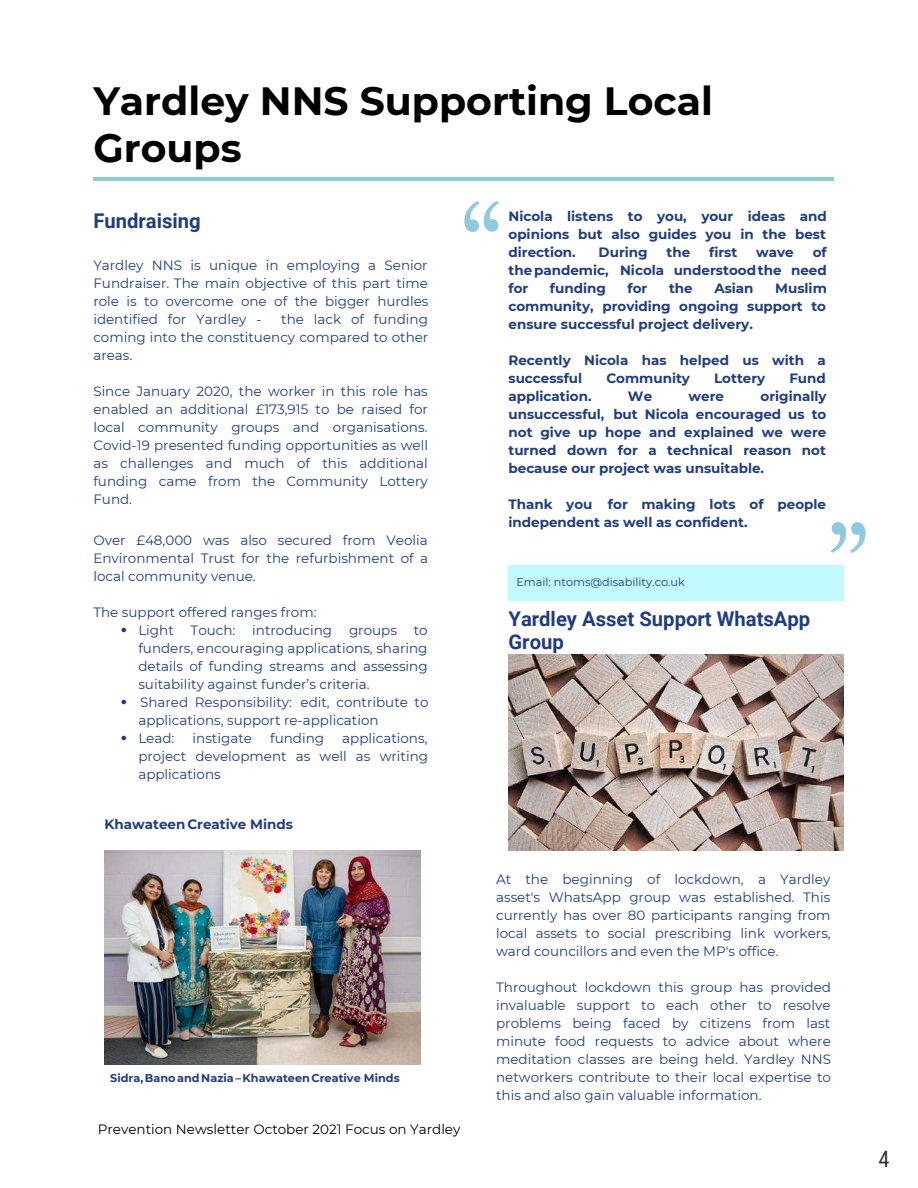
<style>
.page{position:relative;width:918px;height:1188px;background:#fff}
.page>*{position:absolute;margin:0;border:0;box-sizing:border-box;transform-origin:0 0}
.t1{font:700 39.3px/47.2px "Montserrat";color:#000}
.t2{font:22.5px "Roboto Condensed";color:#333}
.t3{font:700 20.25px/23.7px "Roboto";color:#213d80}
.t4{font:13.5px/18px "Montserrat";color:#213d80;text-align:justify}
.t5{font:700 13.5px/18px "Montserrat";color:#213d80;text-align:justify}
.t6{font:13.5px "Montserrat";color:#000}
.t7{font:700 11.25px "Montserrat";color:#213d80}
.t8{font:11.25px "Montserrat";color:#213d80}
</style>
<div class="page">
<div style="left:509px;top:565px;width:335px;height:36px;background:#c2f8ff"></div>
<hr style="left:93px;top:178px;width:741px;height:3px;background:#8fc9de">
<svg style="left:122px;top:628px;width:4px;height:4px"></svg>
<svg style="left:122px;top:700px;width:4px;height:4px"></svg>
<svg style="left:122px;top:736px;width:4px;height:4px"></svg>
<svg style="left:464px;top:201px;width:35px;height:31px"></svg>
<img style="left:105px;top:850px;width:316px;height:214px">
<img style="left:508px;top:655px;width:336px;height:195px">
<svg style="left:831px;top:522px;width:35px;height:31px"></svg>
<h1 class="t1" style="left:93px;top:75px;width:621px">Yardley NNS Supporting Local<br>Groups</h1>
<h3 class="t3" style="left:93px;top:209px;width:109px">Fundraising</h3>
<p class="t4" style="left:93px;top:256px;width:337px">Yardley NNS is unique in employing a Senior Fundraiser. The main objective of this part time role is to overcome one of the bigger hurdles identified for Yardley -</p>
<p class="t4" style="left:93px;top:310px;width:337px;text-indent:188px">the lack of funding coming into the constituency compared to other areas.</p>
<p class="t4" style="left:93px;top:382px;width:336px">Since January 2020, the worker in this role has enabled an additional £173,915 to be raised for local community groups and organisations.<br>Covid-19 presented funding opportunities as well as challenges and much of this additional funding came from the Community Lottery Fund.</p>
<p class="t4" style="left:93px;top:530px;width:336px">Over £48,000 was also secured from Veolia Environmental Trust for the refurbishment of a local community venue.</p>
<p class="t4" style="left:138px;top:602px;width:292px;text-align:left;text-indent:-45px">The support offered ranges from:<br>Light Touch: introducing groups to funders, encouraging applications, sharing details of funding streams and assessing suitability against funder’s criteria.<br>Shared Responsibility: edit, contribute to applications, support re-application<br>Lead:</p>
<p class="t4" style="left:193px;top:728px;width:61px">instigate</p>
<p class="t4" style="left:270px;top:728px;width:55px">funding</p>
<p class="t4" style="left:138px;top:728px;width:291px;text-indent:204px">applications, project development as well as writing applications</p>
<p class="t5" style="left:105px;top:815px;width:190px">Khawateen Creative Minds</p>
<p class="t7" style="left:110px;top:1070px;width:291px">Sidra, Bano and Nazia – Khawateen Creative Minds</p>
<p class="t6" style="left:98px;top:1120px;width:364px">Prevention Newsletter October 2021 Focus on Yardley</p>
<p class="t5" style="left:508px;top:206px;width:320px">Nicola listens to you, your ideas and opinions but also guides you in the best direction.</p>
<p class="t5" style="left:599px;top:242px;width:51px">During</p>
<p class="t5" style="left:667px;top:242px;width:25px">the</p>
<p class="t5" style="left:709px;top:242px;width:30px">first</p>
<p class="t5" style="left:756px;top:242px;width:39px">wave</p>
<p class="t5" style="left:508px;top:242px;width:320px;text-indent:304px">of the pandemic, Nicola understood the need for</p>
<p class="t5" style="left:508px;top:278px;width:320px;text-indent:267px">Muslim community, providing ongoing support to ensure successful project delivery.</p>
<p class="t5" style="left:508px;top:350px;width:319px">Recently Nicola has helped us with a successful</p>
<p class="t5" style="left:550px;top:278px;width:58px">funding</p>
<p class="t5" style="left:628px;top:278px;width:21px">for</p>
<p class="t5" style="left:669px;top:278px;width:25px">the</p>
<p class="t5" style="left:714px;top:278px;width:41px">Asian</p>
<p class="t5" style="left:606px;top:368px;width:85px">Community</p>
<p class="t5" style="left:714px;top:368px;width:53px">Lottery</p>
<p class="t5" style="left:789px;top:368px;width:38px">Fund</p>
<p class="t5" style="left:508px;top:386px;width:320px;text-indent:252px">originally unsuccessful, but Nicola encouraged us to not give up hope and explained we were turned down for a technical reason not because our project was unsuitable.</p>
<p class="t5" style="left:508px;top:494px;width:319px">Thank you for making lots of people independent as well as confident.</p>
<p class="t5" style="left:508px;top:386px;width:85px">application.</p>
<p class="t5" style="left:628px;top:386px;width:26px">We</p>
<p class="t5" style="left:689px;top:386px;width:37px">were</p>
<p class="t8" style="left:516px;top:574px;width:170px">Email: ntoms@disability.co.uk</p>
<h3 class="t3" style="left:508px;top:606px;width:303px">Yardley Asset Support WhatsApp<br>Group</h3>
<p class="t4" style="left:496px;top:870px;width:336px">At the beginning of lockdown, a Yardley asset's WhatsApp group was established. This currently has over 80 participants ranging from local assets to social prescribing link workers, ward councillors and even the MP's office.</p>
<p class="t4" style="left:496px;top:978px;width:336px">Throughout lockdown this group has provided invaluable support to each other to resolve problems being faced by citizens from last minute food requests to advice about where meditation classes are being held. Yardley NNS networkers contribute to their local expertise to this and also gain valuable information.</p>
<h2 class="t2" style="left:879px;top:1143px;width:13px">4</h2>
</div>
